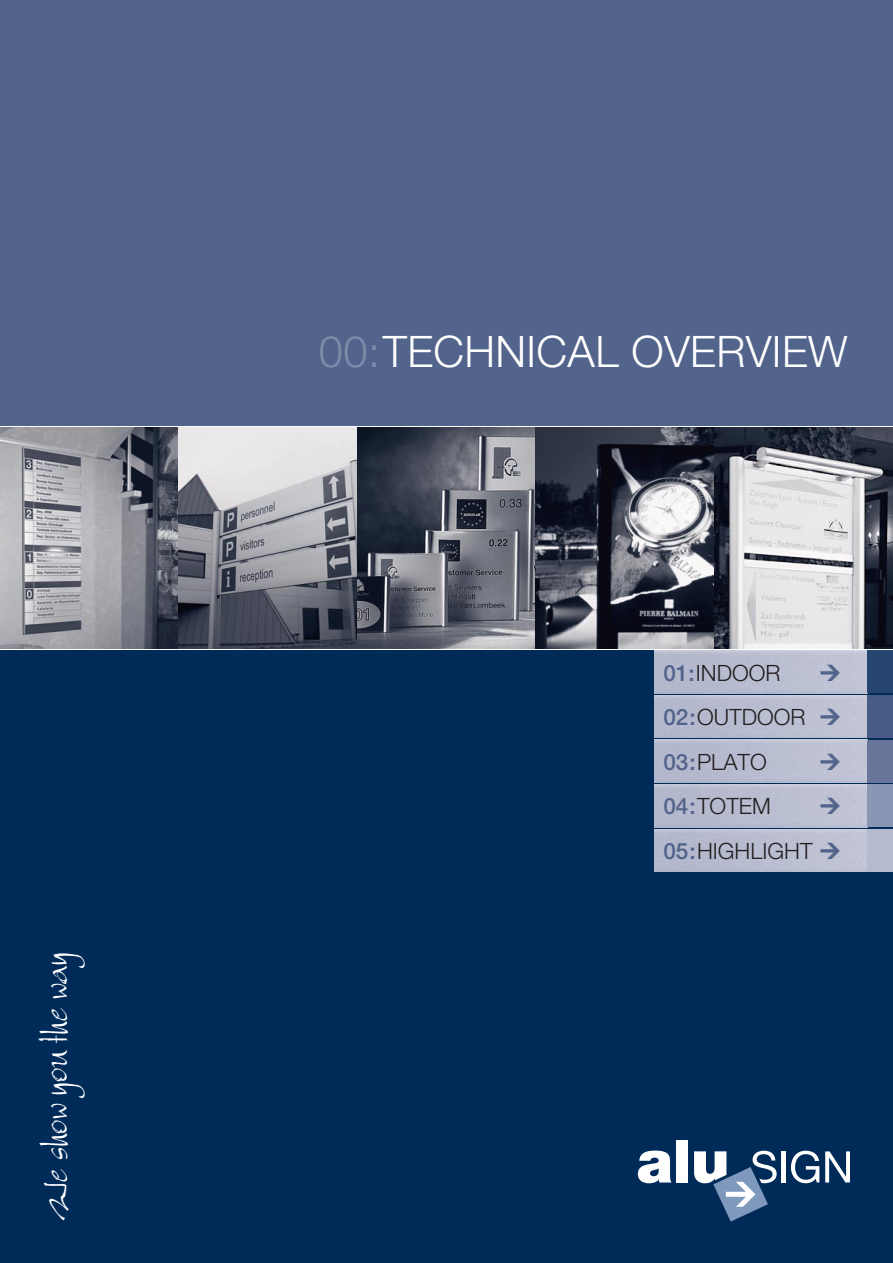
<style>
.page{position:relative;width:893px;height:1263px;background:#fff}
.page>*{position:absolute;margin:0;border:0;box-sizing:border-box;transform-origin:0 0}
.t1{font:300 43.5px "Helvetica Neue LT Std";letter-spacing:.01em;color:#fff}
.t2{font:36px "Bergell Plain";color:#fff}
.t3{font:300 22.5px/44.7px "Helvetica Neue LT Std";color:#231f20}
.s1{color:#7e8bab}
.s2{font-weight:500;color:#52648b}
</style>
<div class="page">
<div style="left:0;top:0;width:893px;height:425px;background:#52648b"></div>
<div style="left:0;top:651px;width:893px;height:612px;background:#002b59"></div>
<svg style="left:638px;top:1150px;width:33px;height:33px"></svg>
<div style="left:676px;top:1140px;width:12px;height:42px;background:#fff"></div>
<hr style="left:782px;top:1151px;width:4px;height:31px;background:#fff">
<svg style="left:825px;top:1151px;width:25px;height:31px"></svg>
<svg style="left:791px;top:1151px;width:28px;height:32px"></svg>
<svg style="left:713px;top:1167px;width:55px;height:54px"></svg>
<svg style="left:694px;top:1151px;width:83px;height:56px"></svg>
<img style="left:655px;top:651px;width:212px;height:42px">
<img style="left:655px;top:740px;width:212px;height:42px">
<img style="left:655px;top:784px;width:212px;height:43px">
<img style="left:655px;top:829px;width:212px;height:43px">
<img style="left:655px;top:695px;width:212px;height:43px">
<div style="left:867px;top:651px;width:26px;height:42px;background:#274571"></div>
<div style="left:867px;top:740px;width:26px;height:42px;background:#67769a"></div>
<div style="left:867px;top:784px;width:26px;height:43px;background:#8b96b4"></div>
<div style="left:867px;top:829px;width:26px;height:43px;background:#b4bbce"></div>
<div style="left:867px;top:695px;width:26px;height:43px;background:#475b84"></div>
<img style="left:0;top:427px;width:179px;height:221px">
<svg style="left:179px;top:427px;width:178px;height:221px;background:#91929a"></svg>
<svg style="left:357px;top:427px;width:179px;height:221px;background:#5e626d"></svg>
<svg style="left:536px;top:427px;width:178px;height:221px;background:#525560"></svg>
<svg style="left:714px;top:427px;width:179px;height:221px;background:#9b9ca2"></svg>
<svg style="left:821px;top:665px;width:19px;height:16px"></svg>
<svg style="left:821px;top:753px;width:19px;height:17px"></svg>
<svg style="left:821px;top:798px;width:19px;height:16px"></svg>
<svg style="left:821px;top:843px;width:19px;height:16px"></svg>
<svg style="left:821px;top:709px;width:19px;height:16px"></svg>
<h2 class="t2" style="left:33px;top:1220px;width:272px;rotate:-90deg">We show you the way</h2>
<h1 class="t1" style="left:319px;top:325px;width:530px"><span class="s1">00:</span>TECHNICAL OVERVIEW</h1>
<p class="t3" style="left:663px;top:650px;width:119px"><span class="s2">01:</span>INDOOR</p>
<p class="t3" style="left:663px;top:694px;width:144px"><span class="s2">02:</span>OUTDOOR</p>
<p class="t3" style="left:663px;top:739px;width:151px"><span class="s2">03:</span>PLATO<br><span class="s2">04:</span>TOTEM<br><span class="s2">05:</span>HIGHLIGHT</p>
</div>
